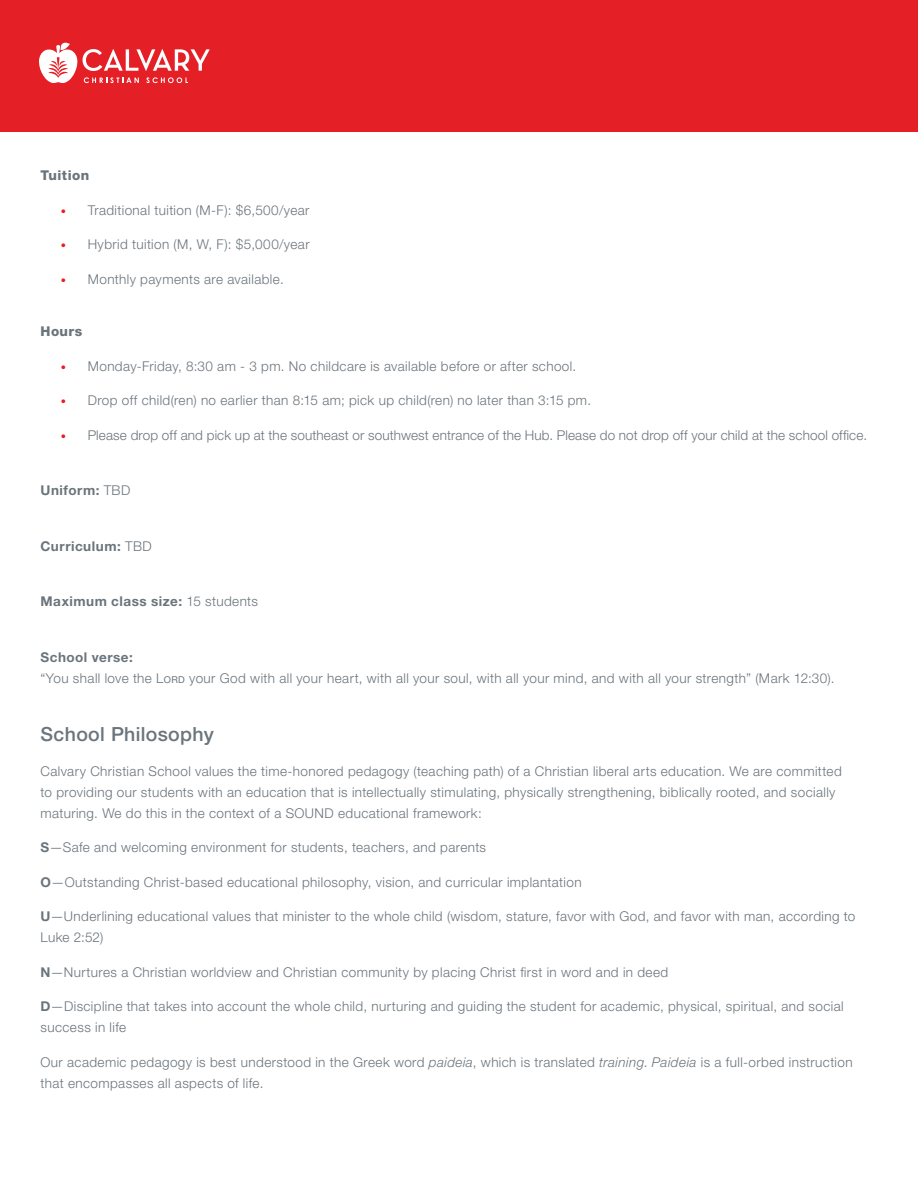
<style>
.page{position:relative;width:918px;height:1188px;background:#fff}
.page>*{position:absolute;margin:0;border:0;box-sizing:border-box;transform-origin:0 0}
.t1{font:500 19.5px "Helvetica Neue LT Std";letter-spacing:.015em;color:#6a747b}
.t2{font:300 13.5px/21px "Helvetica Neue LT Std";letter-spacing:.03em;color:#6a747b}
.t3{font:300 13.5px "Helvetica Neue LT Std";letter-spacing:.01em;color:#6a747b}
.t4{font:700 13.5px "Helvetica Neue LT Std";letter-spacing:.04em;color:#6a747b}
.t5{font:800 13.5px "Helvetica Neue LT Std";letter-spacing:.03em;color:#6a747b}
.s1{font-size:10.5px;color:#e41f25}
.s2{font-weight:300}
.s3{font-weight:700}
.s4{font-style:inherit}
.s5{font-weight:400;font-size:9.45px}
.s6{font-style:italic}
</style>
<div class="page">
<div style="left:0;top:0;width:918px;height:132px;background:#e41f25"></div>
<svg style="left:83px;top:49px;width:127px;height:22px"></svg>
<svg style="left:39px;top:43px;width:38px;height:40px"></svg>
<svg style="left:84px;top:77px;width:55px;height:6px"></svg>
<svg style="left:146px;top:77px;width:42px;height:6px"></svg>
<p class="t5" style="left:40px;top:167px;width:50px">Tuition</p>
<p class="t2" style="left:61px;top:199px;width:250px"><span class="s1">•</span> Traditional tuition (M-F): $6,500/year</p>
<p class="t2" style="left:61px;top:234px;width:250px"><span class="s1">•</span> Hybrid tuition (M, W, F): $5,000/year</p>
<p class="t2" style="left:61px;top:268px;width:225px"><span class="s1">•</span> Monthly payments are available.</p>
<p class="t5" style="left:40px;top:323px;width:43px">Hours</p>
<p class="t2" style="left:61px;top:355px;width:517px"><span class="s1">•</span> Monday-Friday, 8:30 am - 3 pm. No childcare is available before or after school.</p>
<p class="t2" style="left:61px;top:390px;width:532px"><span class="s1">•</span> Drop off child(ren) no earlier than 8:15 am; pick up child(ren) no later than 3:15 pm.</p>
<p class="t3" style="left:61px;top:427px;width:808px"><span class="s1">•</span> Please drop off and pick up at the southeast or southwest entrance of the Hub. Please do not drop off your child at the school office.</p>
<p class="t4" style="left:40px;top:482px;width:91px">Uniform: <span class="s2">TBD</span></p>
<p class="t4" style="left:40px;top:538px;width:113px">Curriculum: <span class="s2">TBD</span></p>
<p class="t4" style="left:40px;top:593px;width:219px">Maximum class size: <span class="s2">15 students</span></p>
<p class="t2" style="left:40px;top:646px;width:796px"><span class="s3">School verse:<br></span>“You shall love the <span class="s4">L</span><span class="s5">ord</span> your God with all your heart, with all your soul, with all your mind, and with all your strength” (Mark 12:30).</p>
<h1 class="t1" style="left:40px;top:723px;width:175px">School Philosophy</h1>
<p class="t2" style="left:40px;top:760px;width:803px">Calvary Christian School values the time-honored pedagogy (teaching path) of a Christian liberal arts education. We are committed to providing our students with an education that is intellectually stimulating, physically strengthening, biblically rooted, and socially maturing. We do this in the context of a SOUND educational framework:</p>
<p class="t2" style="left:40px;top:837px;width:447px"><span class="s3">S</span>—Safe and welcoming environment for students, teachers, and parents</p>
<p class="t2" style="left:40px;top:871px;width:543px"><span class="s3">O</span>—Outstanding Christ-based educational philosophy, vision, and curricular implantation</p>
<p class="t2" style="left:40px;top:906px;width:816px"><span class="s3">U</span>—Underlining educational values that minister to the whole child (wisdom, stature, favor with God, and favor with man, according to<br>Luke 2:52)</p>
<p class="t2" style="left:40px;top:961px;width:629px"><span class="s3">N</span>—Nurtures a Christian worldview and Christian community by placing Christ first in word and in deed</p>
<p class="t2" style="left:40px;top:996px;width:805px"><span class="s3">D</span>—Discipline that takes into account the whole child, nurturing and guiding the student for academic, physical, spiritual, and social success in life</p>
<p class="t2" style="left:40px;top:1051px;width:814px">Our academic pedagogy is best understood in the Greek word <span class="s6">paideia</span>, which is translated <span class="s6">training</span>. <span class="s6">Paideia</span> is a full-orbed instruction that encompasses all aspects of life.</p>
</div>
